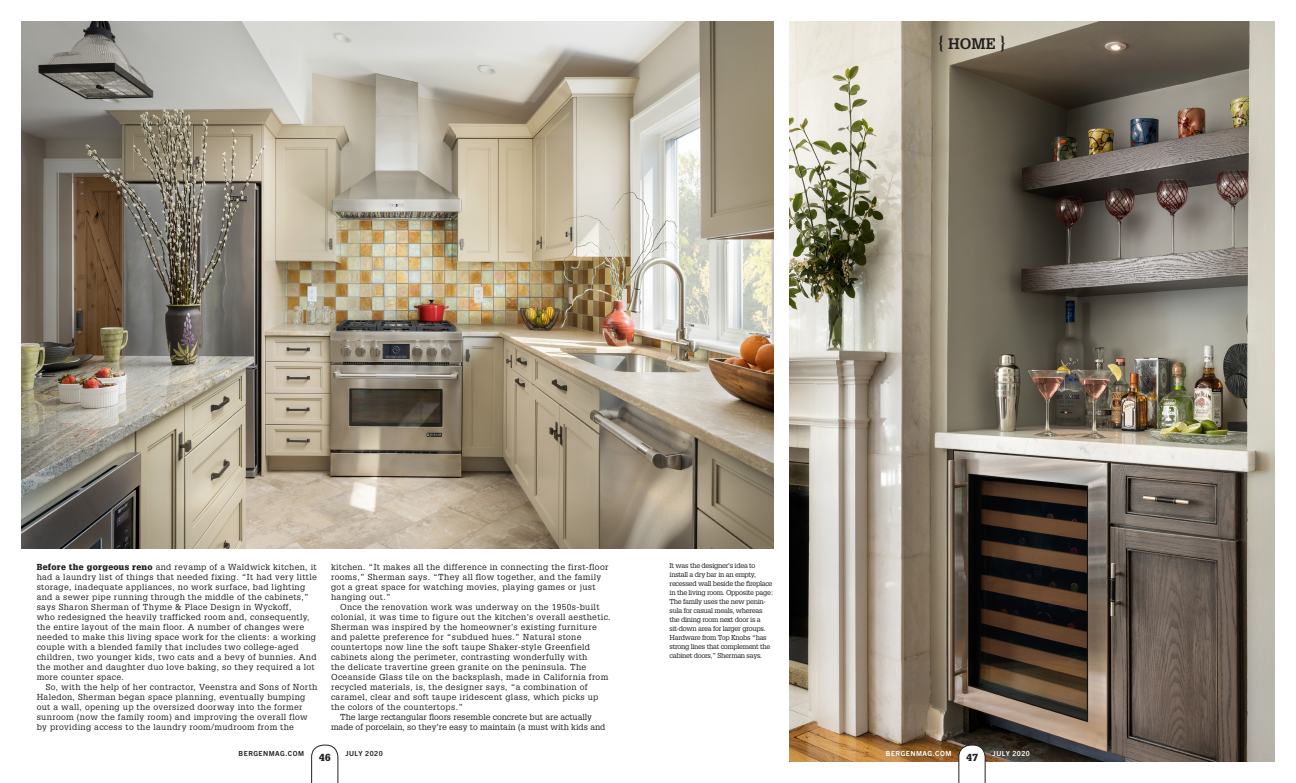
<style>
.page{position:relative;width:1296px;height:783px;background:#fff}
.page>*{position:absolute;margin:0;border:0;box-sizing:border-box;transform-origin:0 0}
.minion_subhed{font:700 15px "Glypha";color:#231f20}
.t1{font:900 10px "Glypha";color:#231f20}
.SS16_body_graph{font:8.5px/10px "Glypha";letter-spacing:.04em;color:#231f20}
.SS16_body_graph-2{font:8.5px/10px "Glypha";color:#231f20;text-align:center}
.t2{font:7px/9px "Glypha";letter-spacing:-.04em;color:#231f20}
.t3{font:700 7px "Trade Gothic Next SR Pro";letter-spacing:.07em;color:#fff}
.t4{font:700 7px "Trade Gothic Next SR Pro";letter-spacing:.07em;color:#231f20}
.s1{font-size:18px}
.s2{font-weight:900}
</style>
<div class="page">
<img style="left:789px;top:22px;width:485px;height:739px">
<svg style="left:958px;top:745px;width:27px;height:38px"></svg>
<svg style="left:311px;top:745px;width:27px;height:38px"></svg>
<img style="left:22px;top:22px;width:752px;height:526px">
<p class="minion_subhed" style="left:938px;top:34px;width:69px"><span class="s1">{</span> HOME <span class="s1">}</span></p>
<p class="SS16_body_graph" style="left:37px;top:561px;width:282px"><span class="s2">Before the gorgeous reno</span> and revamp of a Waldwick kitchen, it had a laundry list of things that needed fixing. “It had very little storage, inadequate appliances, no work surface, bad lighting and a sewer pipe running through the middle of the cabinets,” says Sharon Sherman of Thyme &amp; Place Design in Wyckoff,<br>who redesigned the heavily trafficked room and, consequently, the entire layout of the main floor. A number of changes were needed to make this living space work for the clients: a working couple with a blended family that includes two college-aged children, two younger kids, two cats and a bevy of bunnies. And the mother and daughter duo love baking, so they required a lot more counter space.</p>
<p class="SS16_body_graph" style="left:37px;top:681px;width:282px;text-indent:9px">So, with the help of her contractor, Veenstra and Sons of North Haledon, Sherman began space planning, eventually bumping out a wall, opening up the oversized doorway into the former sunroom (now the family room) and improving the overall flow by providing access to the laundry room/mudroom from the</p>
<p class="SS16_body_graph" style="left:331px;top:561px;width:279px">kitchen. “It makes all the difference in connecting the first-floor rooms,” Sherman says. “They all flow together, and the family got a great space for watching movies, playing games or just hanging out.”</p>
<p class="SS16_body_graph" style="left:331px;top:601px;width:281px;text-indent:9px">Once the renovation work was underway on the 1950s-built colonial, it was time to figure out the kitchen’s overall aesthetic.<br>Sherman was inspired by the homeowner’s existing furniture and palette preference for “subdued hues.” Natural stone countertops now line the soft taupe Shaker-style Greenfield cabinets along the perimeter, contrasting wonderfully with<br>the delicate travertine green granite on the peninsula. The Oceanside Glass tile on the backsplash, made in California from recycled materials, is, the designer says, “a combination of caramel, clear and soft taupe iridescent glass, which picks up the colors of the countertops.”</p>
<p class="SS16_body_graph-2" style="left:331px;top:711px;width:276px">The large rectangular floors resemble concrete but are actually made of porcelain, so they’re easy to maintain (a must with kids and</p>
<p class="t4" style="left:239px;top:749px;width:67px">BERGENMAG.COM</p>
<p class="t4" style="left:345px;top:749px;width:39px">JULY 2020</p>
<p class="t1" style="left:319px;top:752px;width:13px">46</p>
<p class="t2" style="left:670px;top:561px;width:105px">It was the designer’s idea to install a dry bar in an empty, recessed wall beside the fireplace in the living room. Opposite page:<br>The family uses the new penin&shy;sula for casual meals, whereas the dining room next door is a sit-down area for larger groups.<br>Hardware from Top Knobs “has strong lines that complement the cabinet doors,” Sherman says.</p>
<p class="t3" style="left:886px;top:749px;width:67px">BERGENMAG.COM</p>
<p class="t1" style="left:966px;top:752px;width:13px">47</p>
<p class="t3" style="left:993px;top:749px;width:39px">JULY 2020</p>
</div>
